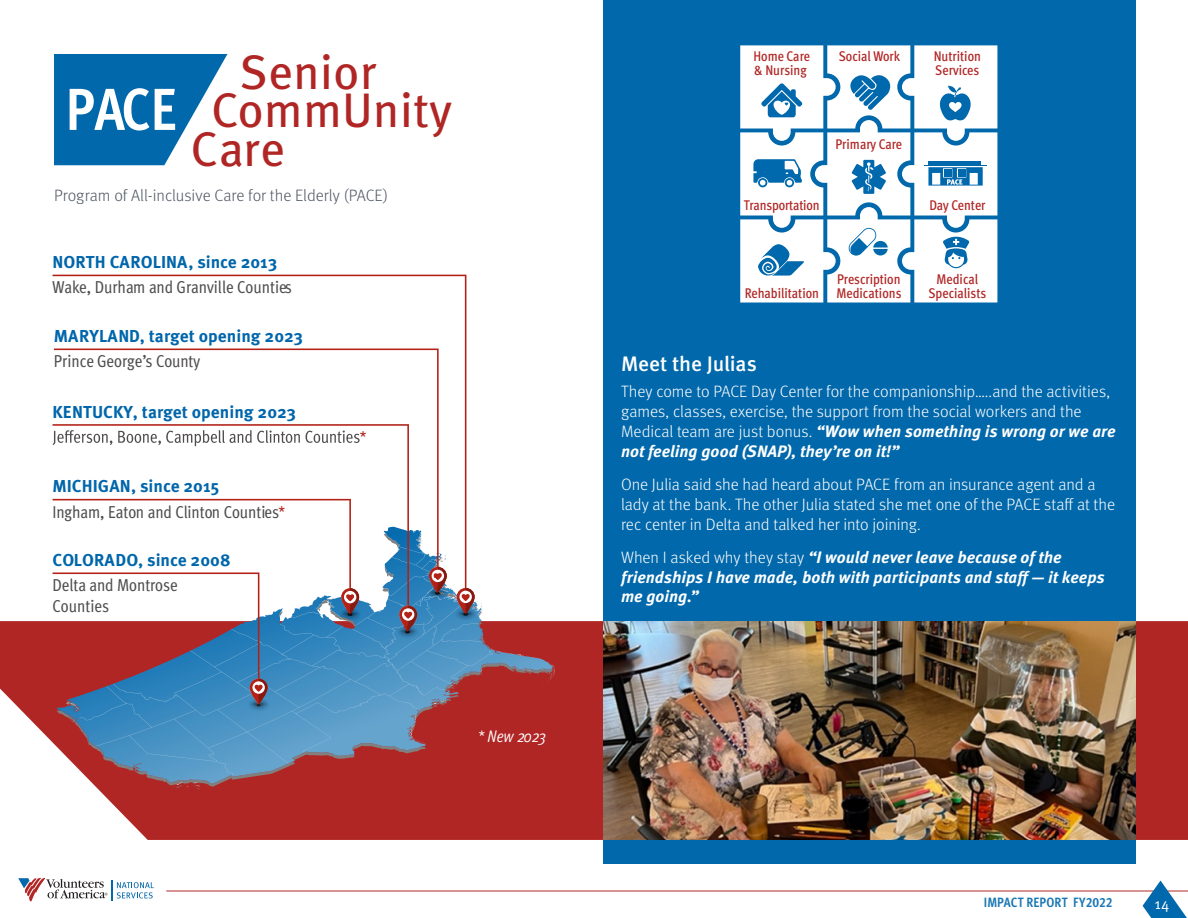
<style>
.page{position:relative;width:1188px;height:918px;background:#fff}
.page>*{position:absolute;margin:0;border:0;box-sizing:border-box;transform-origin:0 0}
.t1{font:48.45px "Meta Pro";color:#b02625}
.Subheader_new{font:500 21px "Meta Pro";letter-spacing:-.005em;color:#fff}
.t2{font:700 17.25px "Meta Pro";color:#0066ab}
.t3{font:condensed 17.25px/20.7px "Meta Pro";color:#4f4d4d}
.t4{font:condensed 17.25px "Meta Pro";color:#b32117}
.t5{font:16.8px "Meta Pro Cond Norm Ita";color:#fff}
.Body_text{font:300 16.5px/19.8px "Meta Pro";letter-spacing:-.005em;color:#fff}
.Body_text-2{font:italic 700 16.5px/19.8px "Meta Pro";color:#fff}
.Body_text-3{font:300 16.5px "Meta Pro";color:#4d5562}
.t6{font:15.75px "Meta Pro Cond Norm Ita";color:#b32117}
.t7{font:15px "Meta Pro Norm";color:#fff}
.t8{font:500 condensed 14.1px/14.1px "Meta Pro";color:#b12625}
.t9{font:700 condensed 13.5px "Meta Pro";letter-spacing:.01em;color:#1a77b3}
.s1{font-weight:700;font-stretch:condensed;font-size:59.4px;color:#fff}
.s2{color:#b32117}
.s3{font-weight:700;font-style:italic}
.s4{font-weight:300;font-style:normal}
</style>
<div class="page">
<hr style="left:166px;top:891px;width:1022px;height:1px;background:#b02625">
<svg style="left:18px;top:878px;width:136px;height:24px"></svg>
<svg style="left:1143px;top:881px;width:45px;height:37px"></svg>
<svg style="left:0;top:621px;width:1188px;height:219px;fill:#b02625"></svg>
<div style="left:603px;top:0;width:532px;height:863px;background:#0068ab"></div>
<svg style="left:54px;top:54px;width:173px;height:111px"></svg>
<img style="left:603px;top:621px;width:532px;height:219px">
<svg style="left:740px;top:45px;width:257px;height:258px"></svg>
<hr style="left:928px;top:161px;width:53px;height:4px;background:#0068ac">
<div style="left:958px;top:169px;width:7px;height:7px;background:#0068ac"></div>
<div style="left:944px;top:169px;width:7px;height:7px;background:#0068ac"></div>
<svg style="left:53px;top:275px;width:413px;height:224px"></svg>
<svg style="left:53px;top:499px;width:502px;height:290px"></svg>
<img style="left:427px;top:585px;width:52px;height:20px">
<img style="left:339px;top:608px;width:22px;height:13px">
<img style="left:499px;top:654px;width:56px;height:18px">
<img style="left:417px;top:540px;width:26px;height:26px">
<h1 class="t1" style="left:239px;top:35px;width:139px">Senior</h1>
<h1 class="t1" style="left:66px;top:73px;width:388px"><span class="s1">PACE</span> CommUnity</h1>
<h1 class="t1" style="left:191px;top:112px;width:96px">Care</h1>
<p class="Body_text-3" style="left:54px;top:184px;width:336px">Program of All-inclusive Care for the Elderly (PACE)</p>
<p class="t2" style="left:53px;top:249px;width:226px">NORTH CAROLINA, since 2013</p>
<p class="t3" style="left:53px;top:276px;width:241px">Wake, Durham and Granville Counties</p>
<p class="t2" style="left:54px;top:322px;width:251px">MARYLAND, target opening 2023</p>
<p class="t3" style="left:54px;top:350px;width:148px">Prince George’s County</p>
<p class="t2" style="left:53px;top:398px;width:245px">KENTUCKY, target opening 2023</p>
<p class="t2" style="left:53px;top:473px;width:168px">MICHIGAN, since 2015</p>
<p class="t3" style="left:53px;top:500px;width:234px">Ingham, Eaton and Clinton Counties<span class="s2">*</span></p>
<p class="t2" style="left:53px;top:546px;width:180px">COLORADO, since 2008</p>
<p class="t3" style="left:53px;top:573px;width:127px">Delta and Montrose<br>Counties</p>
<p class="t4" style="left:360px;top:424px;width:8px">*</p>
<p class="t6" style="left:485px;top:724px;width:8px">*</p>
<p class="t5" style="left:477px;top:724px;width:70px">* New 2023</p>
<p class="t8" style="left:753px;top:48px;width:58px">Home Care &amp; Nursing</p>
<p class="t8" style="left:839px;top:48px;width:63px">Social Work</p>
<p class="t8" style="left:835px;top:136px;width:68px">Primary Care</p>
<p class="t8" style="left:934px;top:48px;width:49px">Nutrition<br>Services</p>
<p class="t8" style="left:744px;top:197px;width:77px">Transportation</p>
<p class="t8" style="left:929px;top:197px;width:58px">Day Center</p>
<p class="t8" style="left:745px;top:285px;width:76px">Rehabilitation</p>
<p class="t8" style="left:836px;top:271px;width:67px">Prescription<br>Medications</p>
<p class="t8" style="left:929px;top:271px;width:59px;text-align:center">Medical<br>Specialists</p>
<p class="Subheader_new" style="left:621px;top:347px;width:137px">Meet the Julias</p>
<p class="Body_text" style="left:621px;top:381px;width:496px">They come to PACE Day Center for the companionship…..and the activities, games, classes, exercise, the support from the social workers and the Medical team are just bonus. <span class="s3">“Wow when something is wrong or we are not feeling good (SNAP), they’re on it!”</span></p>
<p class="Body_text" style="left:621px;top:474px;width:496px">One Julia said she had heard about PACE from an insurance agent and a lady at the bank. The other Julia stated she met one of the PACE staff at the rec center in Delta and talked her into joining.</p>
<p class="Body_text-2" style="left:621px;top:546px;width:485px"><span class="s4">When I asked why they stay</span> “I would never leave because of the friendships I have made, both with participants and staff — it keeps me going.”</p>
<p class="t9" style="left:984px;top:891px;width:130px">IMPACT REPORT FY2022</p>
<p class="t7" style="left:1154px;top:893px;width:17px">14</p>
</div>
